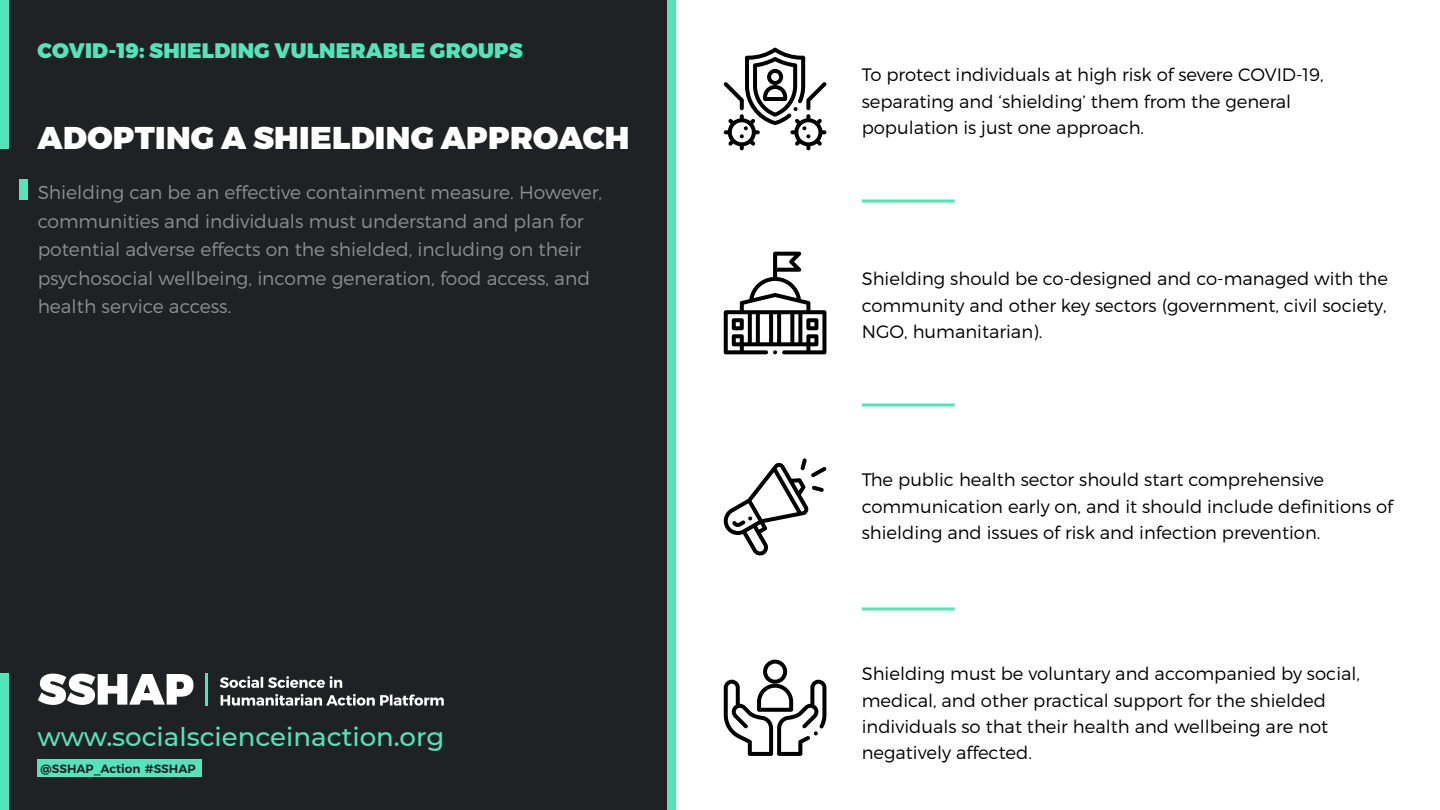
<style>
.page{position:relative;width:1440px;height:810px;background:#fff}
.page>*{position:absolute;margin:0;border:0;box-sizing:border-box;transform-origin:0 0}
.t1{font:900 31.5px "Montserrat";letter-spacing:.01em;color:#fff}
.t2{font:500 26.03px "Montserrat";color:#52e5ba}
.t3{font:900 21px "Montserrat";letter-spacing:.01em;color:#52e5ba}
.t4{font:300 18.67px/28.4px "Montserrat";color:#fff}
.t5{font:300 18px/26.4px "Montserrat";color:#000}
.t6{font:600 12px "Montserrat";color:#202124}
</style>
<div class="page">
<div style="left:0;top:0;width:668px;height:810px;background:#202124"></div>
<div style="left:668px;top:0;width:8px;height:810px;background:#52e5ba"></div>
<div style="left:38px;top:759px;width:164px;height:18px;background:#52e5ba"></div>
<hr style="left:206px;top:674px;width:2px;height:32px;background:#52e5ba">
<svg style="left:38px;top:674px;width:156px;height:31px"></svg>
<svg style="left:221px;top:694px;width:223px;height:12px"></svg>
<svg style="left:220px;top:676px;width:122px;height:12px"></svg>
<div style="left:0;top:674px;width:9px;height:136px;background:#52e5ba"></div>
<hr style="left:862px;top:607px;width:93px;height:3px;background:#52e5ba">
<hr style="left:862px;top:404px;width:93px;height:2px;background:#52e5ba">
<hr style="left:862px;top:200px;width:93px;height:3px;background:#52e5ba">
<svg style="left:724px;top:48px;width:102px;height:102px"></svg>
<svg style="left:724px;top:252px;width:102px;height:102px"></svg>
<svg style="left:724px;top:458px;width:102px;height:98px"></svg>
<svg style="left:724px;top:660px;width:102px;height:96px"></svg>
<div style="left:0;top:0;width:9px;height:149px;background:#52e5ba"></div>
<div style="left:19px;top:179px;width:9px;height:21px;background:#52e5ba"></div>
<p class="t3" style="left:38px;top:37px;width:487px">COVID-19: SHIELDING VULNERABLE GROUPS</p>
<h1 class="t1" style="left:38px;top:118px;width:593px">ADOPTING A SHIELDING APPROACH</h1>
<p class="t4" style="left:38px;top:178px;width:566px">Shielding can be an effective containment measure. However, communities and individuals must understand and plan for potential adverse effects on the shielded, including on their psychosocial wellbeing, income generation, food access, and health service access.</p>
<h2 class="t2" style="left:38px;top:719px;width:408px">www.socialscienceinaction.org</h2>
<p class="t6" style="left:40px;top:761px;width:157px">@SSHAP_Action #SSHAP</p>
<p class="t5" style="left:862px;top:61px;width:463px">To protect individuals at high risk of severe COVID-19, separating and ‘shielding’ them from the general population is just one approach.</p>
<p class="t5" style="left:862px;top:265px;width:528px;text-align:justify">Shielding should be co-designed and co-managed with the community and other key sectors (government, civil society, NGO, humanitarian).</p>
<p class="t5" style="left:862px;top:466px;width:533px">The public health sector should start comprehensive communication early on, and it should include definitions of shielding and issues of risk and infection prevention.</p>
<p class="t5" style="left:862px;top:660px;width:500px">Shielding must be voluntary and accompanied by social, medical, and other practical support for the shielded individuals so that their health and wellbeing are not negatively affected.</p>
</div>
